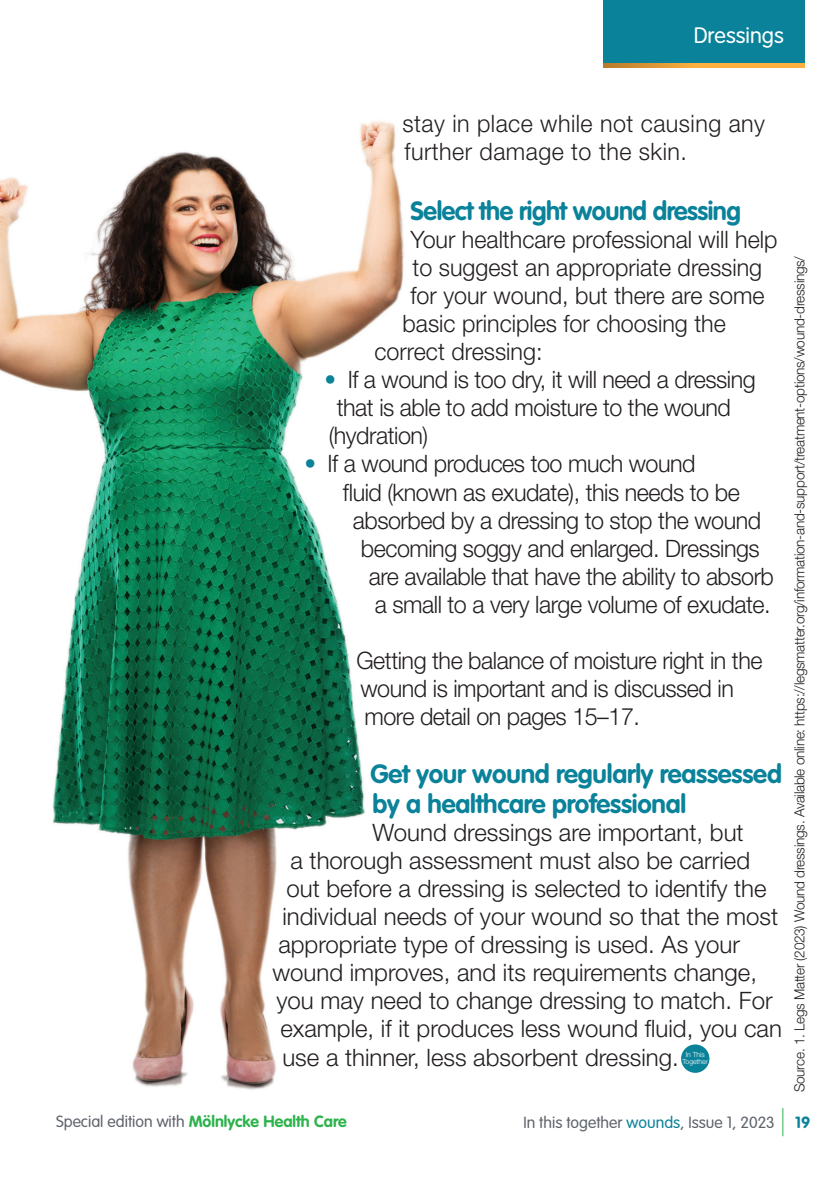
<style>
.page{position:relative;width:840px;height:1191px;background:#fff}
.page>*{position:absolute;margin:0;border:0;box-sizing:border-box;transform-origin:0 0}
.t1{font:700 26px/30px "VAG Rounded";letter-spacing:-.01em;color:#0a829a}
.t2{font:300 24px "Helvetica Neue";color:#231f20}
.t3{font:300 24px/28px "Helvetica Neue";letter-spacing:-.02em;color:#231f20}
.t4{font:300 24px/28px "Helvetica Neue";letter-spacing:.02em;color:#231f20}
.t5{font:300 22px "VAG Rounded";color:#fff}
.t6{font:700 16px "VAG Rounded";color:#2db34c}
.t7{font:300 16px "VAG Rounded";color:#5f646c}
.t8{font:700 16px "VAG Rounded";color:#0a829a}
.t9{font:300 14px "Helvetica Neue";letter-spacing:-.02em;color:#231f20}
.t10{font:300 7px/7px "Helvetica Neue";letter-spacing:-.01em;color:#fff;text-align:center}
.s1{font-style:italic;color:#0a829a}
.s2{color:#0a829a}
.s3{font-weight:300;color:#5f646c}
</style>
<div class="page">
<img style="left:0;top:121px;width:404px;height:969px">
<div style="left:603px;top:0;width:201px;height:66px;background:#0a829a"></div>
<svg style="left:603px;top:63px;width:201px;height:5px"></svg>
<svg style="left:782px;top:1108px;width:1px;height:28px"></svg>
<div style="left:680px;top:1044px;width:29px;height:28px;background:#0a829a;border-radius:50%"></div>
<p class="t5" style="left:693px;top:23px;width:92px">Dressings</p>
<p class="t4" style="left:402px;top:109px;width:364px">stay in place while not causing any further damage to the skin.</p>
<p class="t1" style="left:410px;top:197px;width:331px">Select the right wound dressing</p>
<p class="t2" style="left:410px;top:225px;width:368px">Your healthcare professional will help</p>
<p class="t2" style="left:412px;top:253px;width:351px">to suggest an appropriate dressing</p>
<p class="t2" style="left:410px;top:281px;width:355px">for your wound, but there are some</p>
<p class="t2" style="left:402px;top:309px;width:324px">basic principles for choosing the</p>
<p class="t2" style="left:374px;top:337px;width:169px">correct dressing:</p>
<p class="t3" style="left:324px;top:365px;width:432px"><span class="s1">•</span> If a wound is too dry, it will need a dressing</p>
<p class="t3" style="left:336px;top:393px;width:395px">that is able to add moisture to the wound</p>
<p class="t3" style="left:328px;top:421px;width:101px">(hydration)</p>
<p class="t3" style="left:304px;top:449px;width:392px"><span class="s2">•</span> If a wound produces too much wound</p>
<p class="t3" style="left:342px;top:477px;width:398px">fluid (known as exudate), this needs to be</p>
<p class="t3" style="left:352px;top:505px;width:409px">absorbed by a dressing to stop the wound</p>
<p class="t3" style="left:360px;top:533px;width:400px">becoming soggy and enlarged. Dressings</p>
<p class="t3" style="left:368px;top:561px;width:406px">are available that have the ability to absorb</p>
<p class="t3" style="left:374px;top:589px;width:397px">a small to a very large volume of exudate.</p>
<p class="t3" style="left:356px;top:645px;width:407px">Getting the balance of moisture right in the wound is important and is discussed in more detail on pages 15–17.</p>
<p class="t1" style="left:370px;top:760px;width:412px">Get your wound regularly reassessed by a healthcare professional</p>
<p class="t2" style="left:372px;top:818px;width:372px">Wound dressings are important, but</p>
<p class="t2" style="left:290px;top:846px;width:461px">a thorough assessment must also be carried</p>
<p class="t2" style="left:286px;top:874px;width:481px">out before a dressing is selected to identify the</p>
<p class="t2" style="left:282px;top:902px;width:497px">individual needs of your wound so that the most</p>
<p class="t2" style="left:278px;top:930px;width:462px">appropriate type of dressing is used. As your</p>
<p class="t2" style="left:272px;top:958px;width:486px">wound improves, and its requirements change,</p>
<p class="t2" style="left:276px;top:986px;width:497px">you may need to change dressing to match. For</p>
<p class="t2" style="left:280px;top:1014px;width:502px">example, if it produces less wound fluid, you can</p>
<p class="t2" style="left:282px;top:1042px;width:398px">use a thinner, less absorbent dressing.</p>
<p class="t10" style="left:682px;top:1050px;width:27px">In This<br>Together</p>
<p class="t9" style="left:790px;top:1092px;width:838px;rotate:-90deg">Source. 1. Legs Matter (2023) Wound dressings. Available online: https://legsmatter.org/information-and-support/treatment-options/wound-dressings/</p>
<p class="t6" style="left:56px;top:1112px;width:292px"><span class="s3">Special edition with</span> Mölnlycke Health Care</p>
<p class="t7" style="left:523px;top:1113px;width:253px">In this together <span class="s2">wounds</span>, Issue 1, 2023</p>
<p class="t8" style="left:794px;top:1113px;width:17px">19</p>
</div>
